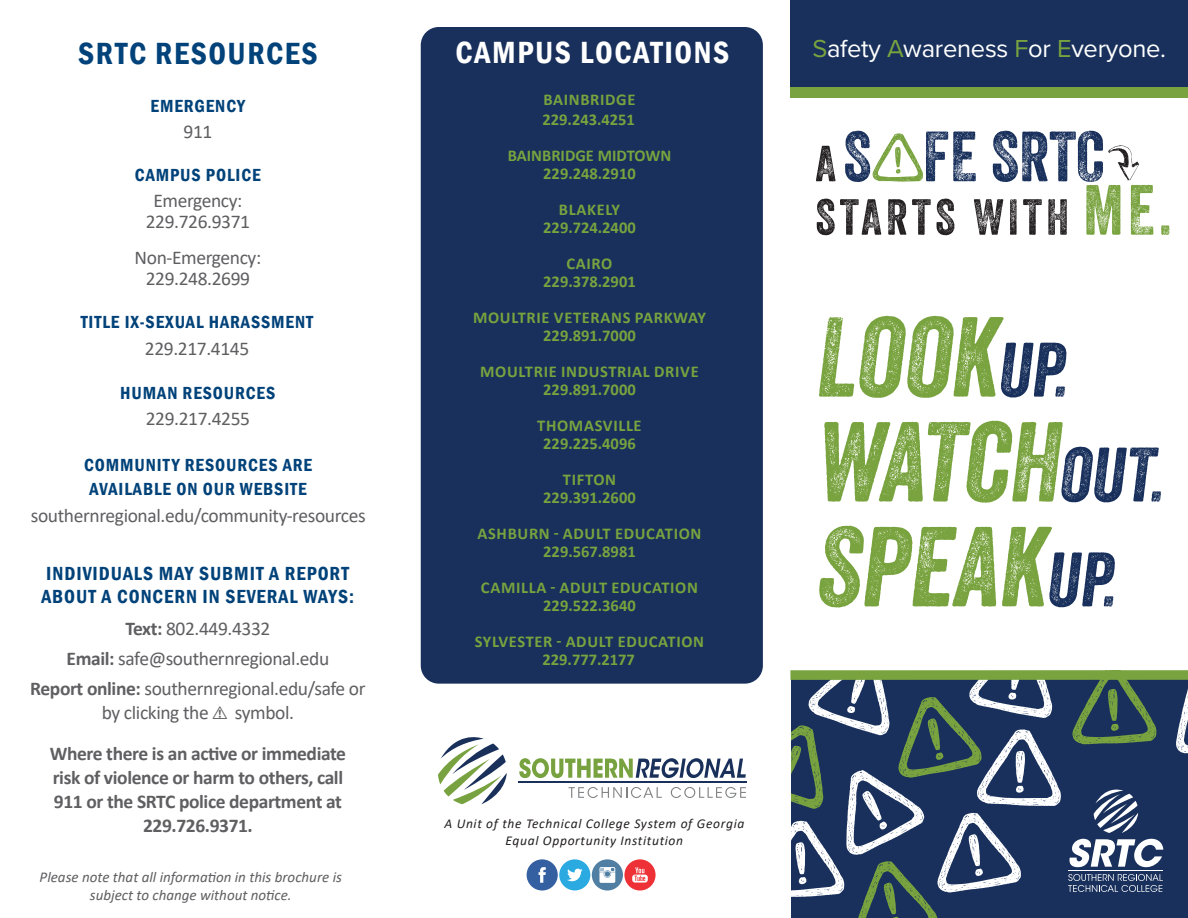
<style>
.page{position:relative;width:1188px;height:918px;background:#fff}
.page>*{position:absolute;margin:0;border:0;box-sizing:border-box;transform-origin:0 0}
.t1{font:600 condensed 31.5px "Franklin Gothic";letter-spacing:.05em;color:#fff}
.t2{font:600 condensed 31.5px "Franklin Gothic";letter-spacing:.05em;color:#004279}
.t3{font:25.5px "Proxima Nova";letter-spacing:-.01em;color:#fff}
.t4{font:19.5px/24px "Calibri";letter-spacing:-.02em;color:#5f5f62;text-align:center}
.t5{font:700 19.5px/24px "Calibri";letter-spacing:-.02em;color:#5f5f62;text-align:center}
.t6{font:600 condensed 19.5px/23.4px "Franklin Gothic";letter-spacing:.05em;color:#004279}
.t7{font:600 condensed 18px "Franklin Gothic";letter-spacing:.05em;color:#004279}
.t8{font:700 16.5px "Calibri";letter-spacing:.03em;color:#79a33f}
.t9{font:700 16.5px "Calibri";color:#79a33f}
.t10{font:italic 15px/18px "Calibri";color:#5f5f62;text-align:center}
.t11{font:italic 13.5px "Calibri";letter-spacing:.05em;color:#231f20}
.s1{font-weight:700}
.s2{font-family:"Hazard";font-size:18px}
.s3{color:#79a33f}
</style>
<div class="page">
<svg style="left:816px;top:131px;width:353px;height:104px"></svg>
<div style="left:790px;top:0;width:398px;height:87px;background:#18305b"></div>
<div style="left:790px;top:87px;width:398px;height:11px;background:#79a33f"></div>
<svg style="left:819px;top:526px;width:296px;height:82px"></svg>
<svg style="left:824px;top:421px;width:337px;height:82px"></svg>
<svg style="left:819px;top:316px;width:248px;height:82px"></svg>
<div style="left:1061px;top:680px;width:127px;height:238px;background:#18305b"></div>
<div style="left:421px;top:27px;width:342px;height:657px;background:#18305b;border-radius:18px"></div>
<svg style="left:1072px;top:680px;width:85px;height:64px;background:#375451"></svg>
<svg style="left:1176px;top:680px;width:12px;height:74px"></svg>
<div style="left:790px;top:670px;width:398px;height:10px;background:#79a33f"></div>
<svg style="left:1069px;top:839px;width:94px;height:28px"></svg>
<svg style="left:1068px;top:874px;width:95px;height:18px;background:#475a7c"></svg>
<hr style="left:1068px;top:871px;width:95px;height:1px;background:#fff">
<svg style="left:1094px;top:790px;width:44px;height:43px"></svg>
<svg style="left:438px;top:737px;width:69px;height:67px"></svg>
<hr style="left:518px;top:782px;width:228px;height:1px;background:#19305b">
<svg style="left:519px;top:637px;width:542px;height:281px"></svg>
<p class="t2" style="left:78px;top:32px;width:241px">SRTC RESOURCES</p>
<p class="t7" style="left:151px;top:94px;width:96px">EMERGENCY</p>
<p class="t4" style="left:184px;top:119px;width:30px">911</p>
<p class="t7" style="left:135px;top:163px;width:127px">CAMPUS POLICE</p>
<p class="t4" style="left:153px;top:188px;width:91px">Emergency:</p>
<p class="t4" style="left:146px;top:209px;width:106px">229.726.9371</p>
<p class="t4" style="left:135px;top:245px;width:128px">Non-Emergency:</p>
<p class="t4" style="left:146px;top:266px;width:106px">229.248.2699</p>
<p class="t7" style="left:81px;top:310px;width:234px">TITLE IX-SEXUAL HARASSMENT</p>
<p class="t4" style="left:145px;top:336px;width:106px">229.217.4145</p>
<p class="t7" style="left:120px;top:381px;width:157px">HUMAN RESOURCES</p>
<p class="t4" style="left:146px;top:406px;width:106px">229.217.4255</p>
<p class="t7" style="left:84px;top:453px;width:229px">COMMUNITY RESOURCES ARE</p>
<p class="t7" style="left:90px;top:477px;width:219px">AVAILABLE ON OUR WEBSITE</p>
<p class="t4" style="left:31px;top:503px;width:336px">southernregional.edu/community-resources</p>
<p class="t6" style="left:41px;top:561px;width:314px">INDIVIDUALS MAY SUBMIT A REPORT<br>ABOUT A CONCERN IN SEVERAL WAYS:</p>
<p class="t4" style="left:125px;top:616px;width:147px"><span class="s1">Text:</span> 802.449.4332</p>
<p class="t4" style="left:67px;top:646px;width:264px"><span class="s1">Email:</span> safe@southernregional.edu</p>
<p class="t4" style="left:30px;top:676px;width:337px"><span class="s1">Report online:</span> southernregional.edu/safe or by clicking the <span class="s2">!</span> symbol.</p>
<p class="t5" style="left:50px;top:741px;width:298px">Where there is an active or immediate risk of violence or harm to others, call<br>911 or the SRTC police department at<br>229.726.9371.</p>
<p class="t10" style="left:40px;top:867px;width:304px">Please note that all information in this brochure is subject to change without notice.</p>
<p class="t1" style="left:456px;top:31px;width:275px">CAMPUS LOCATIONS</p>
<p class="t8" style="left:543px;top:88px;width:94px">BAINBRIDGE</p>
<p class="t9" style="left:543px;top:108px;width:94px">229.243.4251</p>
<p class="t9" style="left:508px;top:144px;width:165px">BAINBRIDGE MIDTOWN</p>
<p class="t9" style="left:543px;top:162px;width:94px">229.248.2910</p>
<p class="t8" style="left:559px;top:198px;width:63px">BLAKELY</p>
<p class="t9" style="left:543px;top:216px;width:94px">229.724.2400</p>
<p class="t8" style="left:566px;top:252px;width:47px">CAIRO</p>
<p class="t9" style="left:543px;top:270px;width:94px">229.378.2901</p>
<p class="t8" style="left:473px;top:306px;width:234px">MOULTRIE VETERANS PARKWAY</p>
<p class="t9" style="left:543px;top:324px;width:94px">229.891.7000</p>
<p class="t8" style="left:480px;top:360px;width:220px">MOULTRIE INDUSTRIAL DRIVE</p>
<p class="t9" style="left:543px;top:378px;width:94px">229.891.7000</p>
<p class="t8" style="left:537px;top:414px;width:106px">THOMASVILLE</p>
<p class="t9" style="left:543px;top:432px;width:94px">229.225.4096</p>
<p class="t8" style="left:563px;top:468px;width:55px">TIFTON</p>
<p class="t9" style="left:543px;top:486px;width:94px">229.391.2600</p>
<p class="t8" style="left:478px;top:522px;width:225px">ASHBURN - ADULT EDUCATION</p>
<p class="t9" style="left:543px;top:540px;width:94px">229.567.8981</p>
<p class="t8" style="left:481px;top:576px;width:218px">CAMILLA - ADULT EDUCATION</p>
<p class="t9" style="left:543px;top:594px;width:94px">229.522.3640</p>
<p class="t8" style="left:475px;top:630px;width:231px">SYLVESTER - ADULT EDUCATION</p>
<p class="t9" style="left:543px;top:648px;width:94px">229.777.2177</p>
<p class="t11" style="left:444px;top:815px;width:301px">A Unit of the Technical College System of Georgia</p>
<p class="t11" style="left:506px;top:831px;width:179px">Equal Opportunity Institution</p>
<p class="t3" style="left:812px;top:30px;width:355px"><span class="s3">S</span>afety <span class="s3">A</span>wareness <span class="s3">F</span>or <span class="s3">E</span>veryone.</p>
</div>
